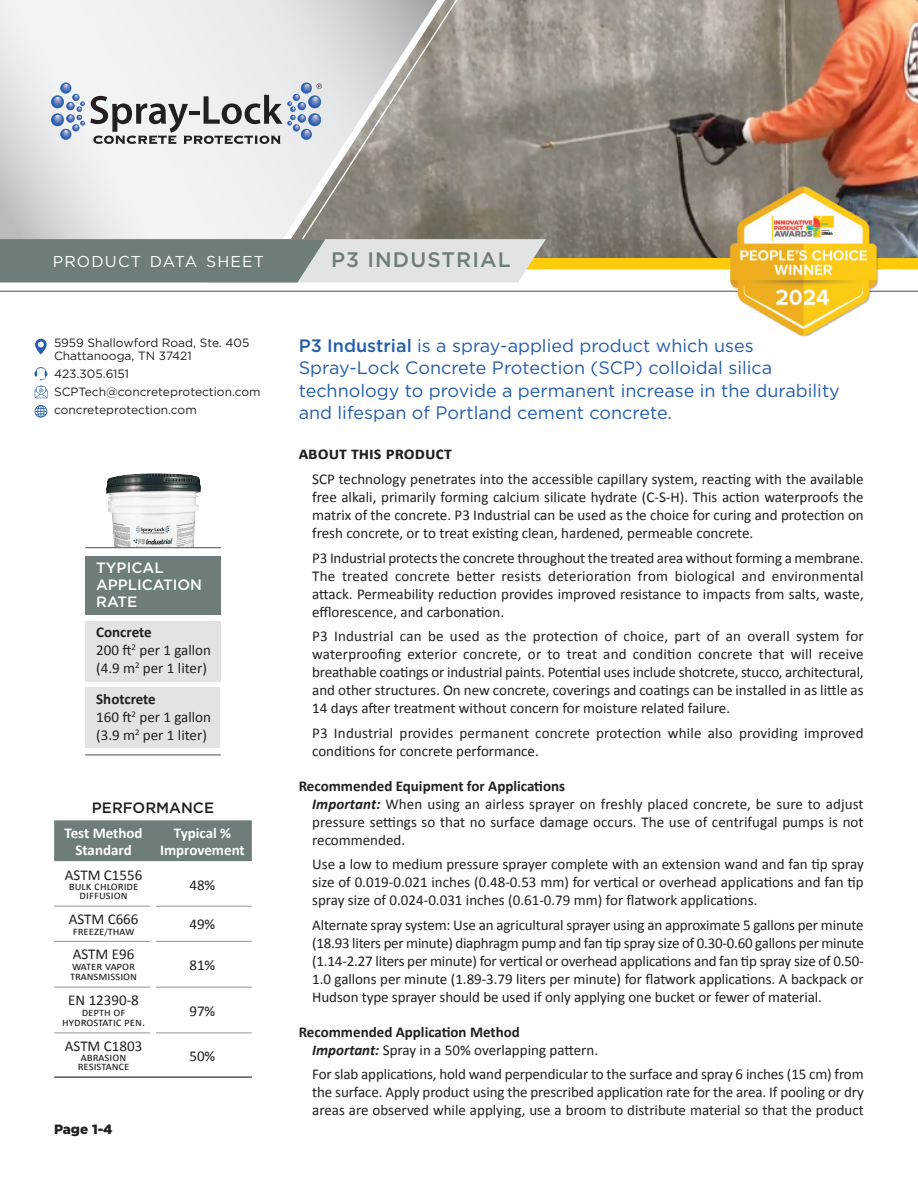
<style>
.page{position:relative;width:918px;height:1188px;background:#fff}
.page>*{position:absolute;margin:0;border:0;box-sizing:border-box;transform-origin:0 0}
.t1{font:500 21px "Gotham";letter-spacing:.05em;color:#6e7c7c}
.t2{font:18px/22.5px "Gotham";color:#245eac}
.t3{font:700 18px "Calibri";color:#231f20}
.t4{font:15.75px "Gotham";letter-spacing:.07em;color:#fff}
.t5{font:15px/18px "Calibri";color:#231f20;text-align:justify}
.t6{font:700 15px/16.5px "Calibri";color:#fff;text-align:center}
.t7{font:500 15px/17.2px "Gotham";letter-spacing:-.005em;color:#fff}
.t8{font:500 15px "Gotham";color:#231f20}
.t9{font:900 13.5px "Gotham";color:#231f20}
.t10{font:12px/18px "Gotham";color:#231f20}
.t11{font:12px/9px "Calibri";color:#231f20;text-align:center}
.s1{font-weight:700}
.s2{font-size:9px}
.s3{font-weight:500}
.s4{font-weight:700;font-style:italic}
</style>
<div class="page">
<img style="left:106px;top:473px;width:95px;height:74px">
<div style="left:85px;top:557px;width:136px;height:58px;background:#6e7c7c"></div>
<div style="left:85px;top:621px;width:136px;height:60px;background:#e2e3e4"></div>
<div style="left:85px;top:688px;width:135px;height:60px;background:#e2e3e4"></div>
<hr style="left:85px;top:755px;width:136px;height:1px;background:#4b4c4d">
<hr style="left:85px;top:547px;width:136px;height:1px;background:#4b4c4d">
<div style="left:54px;top:820px;width:198px;height:41px;background:#6e7c7c"></div>
<hr style="left:54px;top:906px;width:96px;height:1px;background:#939598">
<hr style="left:156px;top:906px;width:96px;height:1px;background:#939598">
<hr style="left:54px;top:941px;width:96px;height:1px;background:#939598">
<hr style="left:156px;top:941px;width:96px;height:1px;background:#939598">
<hr style="left:54px;top:987px;width:96px;height:1px;background:#939598">
<hr style="left:156px;top:987px;width:96px;height:1px;background:#939598">
<hr style="left:54px;top:1033px;width:96px;height:1px;background:#939598">
<hr style="left:156px;top:1033px;width:96px;height:1px;background:#939598">
<hr style="left:54px;top:1077px;width:99px;height:1px;background:#231f20">
<hr style="left:153px;top:1077px;width:99px;height:1px;background:#231f20">
<svg style="left:35px;top:405px;width:12px;height:13px"></svg>
<svg style="left:35px;top:339px;width:12px;height:16px"></svg>
<svg style="left:34px;top:367px;width:14px;height:31px"></svg>
<svg style="left:437px;top:0;width:481px;height:258px"></svg>
<svg style="left:0;top:0;width:437px;height:239px"></svg>
<div style="left:518px;top:258px;width:400px;height:11px;background:#fdcb0b"></div>
<svg style="left:51px;top:83px;width:271px;height:61px"></svg>
<hr style="left:0;top:291px;width:918px;height:1px;background:#4b4c4d">
<svg style="left:0;top:239px;width:546px;height:44px"></svg>
<img style="left:725px;top:183px;width:156px;height:154px">
<p class="t4" style="left:53px;top:252px;width:213px">PRODUCT DATA SHEET</p>
<h1 class="t1" style="left:331px;top:248px;width:181px">P3 INDUSTRIAL</h1>
<p class="t10" style="left:54px;top:336px;width:197px;line-height:13.5px">5959 Shallowford Road, Ste. 405<br>Chattanooga, TN 37421</p>
<p class="t10" style="left:54px;top:365px;width:208px">423.305.6151<br>SCPTech@concreteprotection.com concreteprotection.com</p>
<p class="t7" style="left:96px;top:558px;width:107px">TYPICAL<br>APPLICATION<br>RATE</p>
<p class="t5" style="left:96px;top:623px;width:116px;text-align:left"><span class="s1">Concrete<br></span>200 ft<sup>2</sup> per 1 gallon (4.9 m<sup>2</sup> per 1 liter)</p>
<p class="t5" style="left:96px;top:690px;width:116px;text-align:left"><span class="s1">Shotcrete<br></span>160 ft<sup>2</sup> per 1 gallon (3.9 m<sup>2</sup> per 1 liter)</p>
<p class="t8" style="left:92px;top:799px;width:124px">PERFORMANCE</p>
<p class="t6" style="left:65px;top:825px;width:80px">Test Method<br>Standard</p>
<p class="t6" style="left:160px;top:825px;width:86px">Typical %<br>Improvement</p>
<p class="t5" style="left:65px;top:865px;width:79px">ASTM C1556</p>
<p class="t11" style="left:69px;top:882px;width:71px">bulk chloride diffusion</p>
<p class="t5" style="left:189px;top:875px;width:27px">48%</p>
<p class="t5" style="left:69px;top:910px;width:71px">ASTM C666</p>
<p class="t11" style="left:73px;top:926px;width:63px">freeze<span class="s2">/</span>thaw</p>
<p class="t5" style="left:189px;top:915px;width:27px">49%</p>
<p class="t5" style="left:73px;top:945px;width:63px">ASTM E96</p>
<p class="t11" style="left:70px;top:960px;width:69px;line-height:10.5px;text-align:left">water vapor transmission</p>
<p class="t5" style="left:189px;top:955px;width:27px">81%</p>
<p class="t5" style="left:68px;top:991px;width:72px">EN 12390-8</p>
<p class="t11" style="left:62px;top:1006px;width:84px;line-height:10.5px">depth of hydrostatic pen.</p>
<p class="t5" style="left:189px;top:1001px;width:27px">97%</p>
<p class="t5" style="left:65px;top:1036px;width:79px">ASTM C1803</p>
<p class="t11" style="left:78px;top:1053px;width:53px;text-align:left">abrasion resistance</p>
<p class="t5" style="left:189px;top:1046px;width:27px">50%</p>
<p class="t9" style="left:54px;top:1121px;width:60px">Page 1-4</p>
<p class="t2" style="left:299px;top:334px;width:543px"><span class="s3">P3 Industrial</span> is a spray-applied product which uses Spray-Lock Concrete Protection (SCP) colloidal silica technology to provide a permanent increase in the durability and lifespan of Portland cement concrete.</p>
<p class="t3" style="left:299px;top:440px;width:155px">about this product</p>
<p class="t5" style="left:312px;top:469px;width:553px">SCP technology penetrates into the accessible capillary system, reacting with the available free alkali, primarily forming calcium silicate hydrate (C-S-H). This action waterproofs the matrix of the concrete. P3 Industrial can be used as the choice for curing and protection on fresh concrete, or to treat existing clean, hardened, permeable concrete.</p>
<p class="t5" style="left:312px;top:548px;width:553px">P3 Industrial protects the concrete throughout the treated area without forming a membrane.<br>The treated concrete better resists deterioration from biological and environmental attack. Permeability reduction provides improved resistance to impacts from salts, waste, efflorescence, and carbonation.</p>
<p class="t5" style="left:312px;top:627px;width:553px">P3 Industrial can be used as the protection of choice, part of an overall system for waterproofing exterior concrete, or to treat and condition concrete that will receive breathable coatings or industrial paints. Potential uses include shotcrete, stucco, architectural, and other structures. On new concrete, coverings and coatings can be installed in as little as 14 days after treatment without concern for moisture related failure.</p>
<p class="t5" style="left:312px;top:724px;width:553px">P3 Industrial provides permanent concrete protection while also providing improved conditions for concrete performance.</p>
<p class="t5" style="left:312px;top:776px;width:553px;text-align:left;text-indent:-14px"><span class="s1">Recommended Equipment for Applications<br></span><span class="s4">Important:</span> When using an airless sprayer on freshly placed concrete, be sure to adjust pressure settings so that no surface damage occurs. The use of centrifugal pumps is not recommended.</p>
<p class="t5" style="left:312px;top:855px;width:553px">Use a low to medium pressure sprayer complete with an extension wand and fan tip spray size of 0.019-0.021 inches (0.48-0.53 mm) for vertical or overhead applications and fan tip spray size of 0.024-0.031 inches (0.61-0.79 mm) for flatwork applications.</p>
<p class="t5" style="left:312px;top:916px;width:553px">Alternate spray system: Use an agricultural sprayer using an approximate 5 gallons per minute (18.93 liters per minute) diaphragm pump and fan tip spray size of 0.30-0.60 gallons per minute (1.14-2.27 liters per minute) for vertical or overhead applications and fan tip spray size of 0.50- 1.0 gallons per minute (1.89-3.79 liters per minute) for flatwork applications. A backpack or Hudson type sprayer should be used if only applying one bucket or fewer of material.</p>
<p class="t5" style="left:312px;top:1022px;width:287px;text-indent:-14px"><span class="s1">Recommended Application Method<br></span><span class="s4">Important:</span> Spray in a 50% overlapping pattern.</p>
<p class="t5" style="left:312px;top:1065px;width:553px">For slab applications, hold wand perpendicular to the surface and spray 6 inches (15 cm) from the surface. Apply product using the prescribed application rate for the area. If pooling or dry areas are observed while applying, use a broom to distribute material so that the product</p>
</div>
